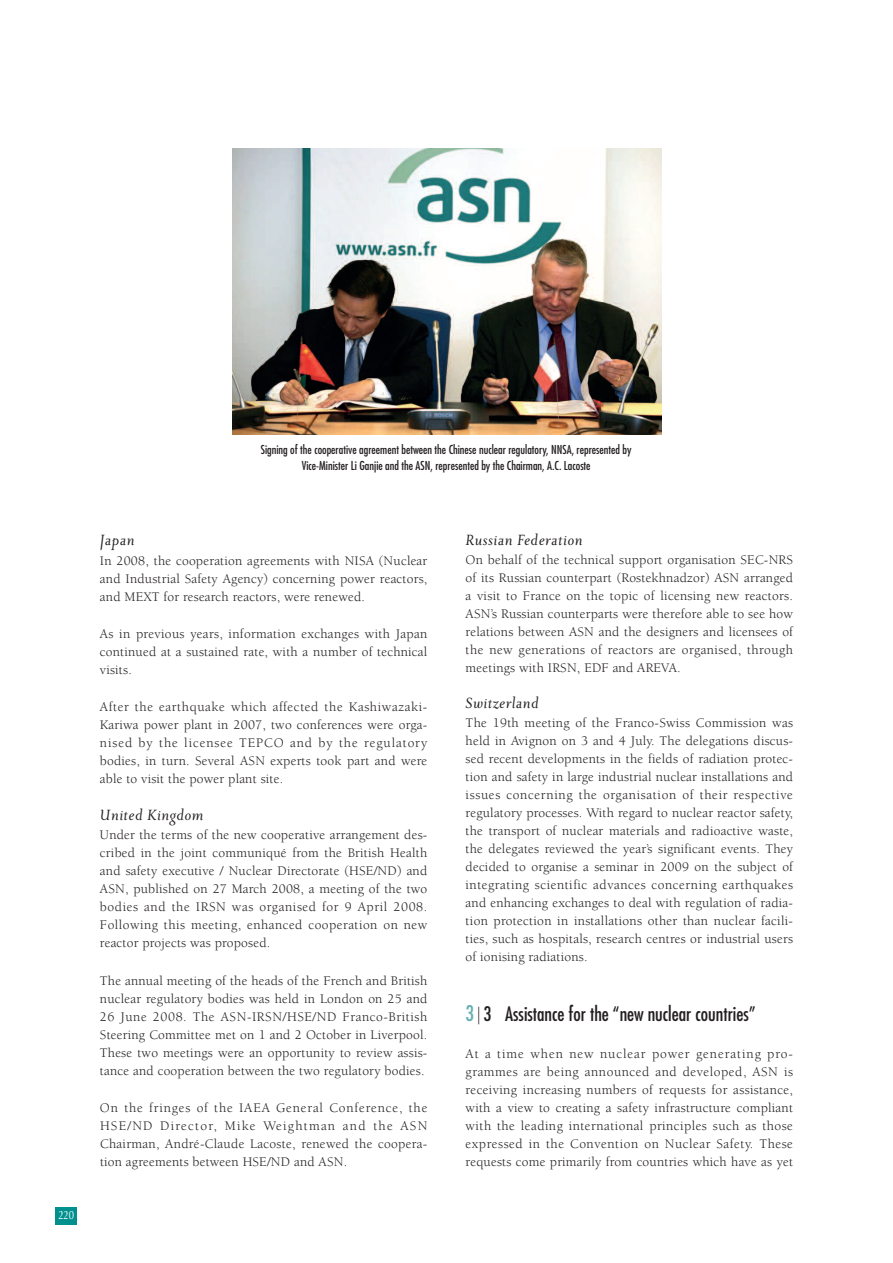
<style>
.page{position:relative;width:893px;height:1263px;background:#fff}
.page>*{position:absolute;margin:0;border:0;box-sizing:border-box;transform-origin:0 0}
.t1{font:condensed 19.5px "Futura";color:#231f20}
.t2{font:italic 18px "Priori Ser Reg";letter-spacing:.025em;color:#231f20}
.t3{font:13.5px/18px "Berkeley";letter-spacing:.015em;color:#231f20;text-align:justify}
.t4{font:condensed 12px/16.5px "Futura";color:#231f20;text-align:center}
.t5{font:12px "Optima";color:#fff;scale:.8 1}
.s1{font-size:21px;color:#67b1b2}
</style>
<div class="page">
<div style="left:55px;top:1208px;width:22px;height:17px;background:#00918f"></div>
<img style="left:232px;top:149px;width:429px;height:285px">
<p class="t5" style="left:58px;top:1210px;width:21px">220</p>
<p class="t4" style="left:261px;top:442px;width:372px">Signing of the cooperative agreement between the Chinese nuclear regulatory, NNSA, represented by<br>Vice-Minister Li Ganjie and the ASN, represented by the Chairman, A.C. Lacoste</p>
<h2 class="t2" style="left:100px;top:528px;width:37px">Japan</h2>
<p class="t3" style="left:100px;top:552px;width:329px">In 2008, the cooperation agreements with NISA (Nuclear and Industrial Safety Agency) concerning power reactors, and MEXT for research reactors, were renewed.</p>
<p class="t3" style="left:100px;top:626px;width:329px">As in previous years, information exchanges with Japan continued at a sustained rate, with a number of technical visits.</p>
<p class="t3" style="left:100px;top:699px;width:329px">After the earthquake which affected the Kashiwazaki-Kariwa power plant in 2007, two conferences were orga&shy;nised by the licensee TEPCO and by the regulatory bodies, in turn. Several ASN experts took part and were able to visit the power plant site.</p>
<h2 class="t2" style="left:100px;top:803px;width:105px">United Kingdom</h2>
<p class="t3" style="left:100px;top:827px;width:329px">Under the terms of the new cooperative arrangement des&shy;cribed in the joint communiqué from the British Health and safety executive / Nuclear Directorate (HSE/ND) and ASN, published on 27 March 2008, a meeting of the two bodies and the IRSN was organised for 9 April 2008.<br>Following this meeting, enhanced cooperation on new reactor projects was proposed.</p>
<p class="t3" style="left:100px;top:972px;width:329px">The annual meeting of the heads of the French and British nuclear regulatory bodies was held in London on 25 and 26 June 2008. The ASN-IRSN/HSE/ND Franco-British Steering Committee met on 1 and 2 October in Liverpool.<br>These two meetings were an opportunity to review assis&shy;tance and cooperation between the two regulatory bodies.</p>
<p class="t3" style="left:100px;top:1100px;width:329px">On the fringes of the IAEA General Conference, the HSE/ND Director, Mike Weightman and the ASN Chairman, André-Claude Lacoste, renewed the coopera&shy;tion agreements between HSE/ND and ASN.</p>
<h2 class="t2" style="left:466px;top:528px;width:119px">Russian Federation</h2>
<p class="t3" style="left:466px;top:552px;width:329px">On behalf of the technical support organisation SEC-NRS of its Russian counterpart (Rostekhnadzor) ASN arranged a visit to France on the topic of licensing new reactors.<br>ASN’s Russian counterparts were therefore able to see how relations between ASN and the designers and licensees of the new generations of reactors are organised, through meetings with IRSN, EDF and AREVA.</p>
<h2 class="t2" style="left:466px;top:691px;width:75px">Switzerland</h2>
<p class="t3" style="left:466px;top:714px;width:329px">The 19th meeting of the Franco-Swiss Commission was held in Avignon on 3 and 4 July. The delegations discus&shy;sed recent developments in the fields of radiation protec&shy;tion and safety in large industrial nuclear installations and issues concerning the organisation of their respective regulatory processes. With regard to nuclear reactor safety, the transport of nuclear materials and radioactive waste, the delegates reviewed the year’s significant events. They decided to organise a seminar in 2009 on the subject of integrating scientific advances concerning earthquakes and enhancing exchanges to deal with regulation of radia&shy;tion protection in installations other than nuclear facili&shy;ties, such as hospitals, research centres or industrial users of ionising radiations.</p>
<h1 class="t1" style="left:466px;top:1005px;width:291px"><span class="s1">3</span> ⎮ 3 Assistance for the “new nuclear countries”</h1>
<p class="t3" style="left:466px;top:1046px;width:329px">At a time when new nuclear power generating pro&shy;grammes are being announced and developed, ASN is receiving increasing numbers of requests for assistance, with a view to creating a safety infrastructure compliant with the leading international principles such as those expressed in the Convention on Nuclear Safety. These requests come primarily from countries which have as yet</p>
</div>
